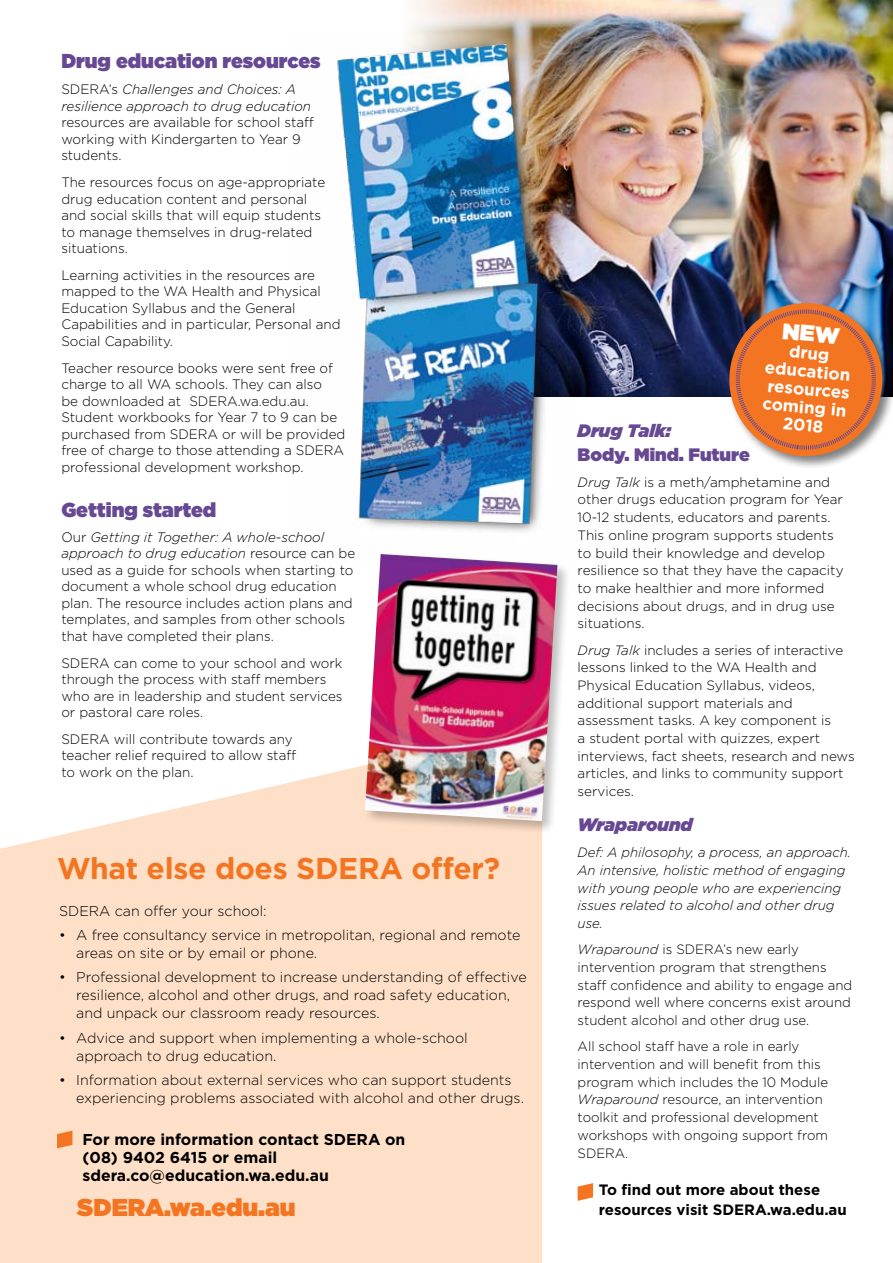
<style>
.page{position:relative;width:893px;height:1263px;background:#fff}
.page>*{position:absolute;margin:0;border:0;box-sizing:border-box;transform-origin:0 0}
.t1{font:700 30px "Gotham";letter-spacing:-.01em;color:#f47521}
.t2{font:900 24.3px "Gotham";color:#f47521}
.t3{font:900 20.1px "Gotham";color:#674993}
.t4{font:italic 900 18px "Gotham";color:#674993}
.t5{font:900 18px "Gotham";color:#674993}
.t6{font:700 16.95px/18px "Gotham";color:#fff;text-align:center}
.t7{font:700 15.75px/18px "Gotham";color:#000}
.t8{font:700 15px/20.2px "Gotham";color:#000}
.t9{font:300 14.25px/18px "Gotham";color:#000}
.t10{font:300 13.65px/16.5px "Gotham";color:#000}
.t11{font:italic 300 13.65px/16.5px "Gotham";color:#000}
.t12{font:300 13.5px/17.7px "Gotham";color:#000}
.t13{font:italic 300 13.5px/17.7px "Gotham";color:#000}
.s1{font-style:normal}
.s2{font-style:italic}
.s3{font-size:14.25px}
</style>
<div class="page">
<img style="left:541px;top:0;width:351px;height:397px">
<div style="left:0;top:765px;width:542px;height:498px;background:#fedfc7"></div>
<svg style="left:57px;top:1130px;width:15px;height:18px"></svg>
<svg style="left:578px;top:1183px;width:15px;height:18px"></svg>
<div style="left:363px;top:552px;width:209px;height:283px;background:#000;opacity:.25"></div>
<img style="left:365px;top:562px;width:192px;height:259px">
<div style="left:727px;top:301px;width:166px;height:169px;background:#000;opacity:.5"></div>
<svg style="left:410px;top:0;width:131px;height:32px"></svg>
<img style="left:337px;top:32px;width:238px;height:530px">
<svg style="left:725px;top:298px;width:162px;height:163px"></svg>
<h3 class="t3" style="left:61px;top:46px;width:261px">Drug education resources</h3>
<p class="t11" style="left:61px;top:81px;width:251px"><span class="s1">SDERA’s</span> Challenges and Choices: A resilience approach to drug education</p>
<p class="t10" style="left:61px;top:114px;width:254px">resources are available for school staff working with Kindergarten to Year 9 students.</p>
<p class="t10" style="left:61px;top:174px;width:265px">The resources focus on age-appropriate drug education content and personal and social skills that will equip students to manage themselves in drug-related situations.</p>
<p class="t10" style="left:61px;top:266px;width:281px">Learning activities in the resources are mapped to the WA Health and Physical Education Syllabus and the General Capabilities and in particular, Personal and Social Capability.</p>
<p class="t10" style="left:61px;top:359px;width:286px">Teacher resource books were sent free of charge to all WA schools. They can also<br>be downloaded at SDERA.wa.edu.au.<br>Student workbooks for Year 7 to 9 can be purchased from SDERA or will be provided free of charge to those attending a SDERA professional development workshop.</p>
<h3 class="t3" style="left:61px;top:495px;width:156px">Getting started</h3>
<p class="t10" style="left:61px;top:528px;width:295px">Our <span class="s2">Getting it Together: A whole-school approach to drug education</span> resource can be used as a guide for schools when starting to document a whole school drug education plan. The resource includes action plans and templates, and samples from other schools that have completed their plans.</p>
<p class="t10" style="left:61px;top:654px;width:283px">SDERA can come to your school and work through the process with staff members who are in leadership and student services or pastoral care roles.</p>
<p class="t10" style="left:61px;top:730px;width:236px">SDERA will contribute towards any teacher relief required to allow staff to work on the plan<span class="s3">.</span></p>
<h1 class="t1" style="left:57px;top:848px;width:445px">What else does SDERA offer?</h1>
<p class="t9" style="left:59px;top:901px;width:209px">SDERA can offer your school:</p>
<p class="t9" style="left:76px;top:925px;width:446px;text-indent:-17px">• A free consultancy service in metropolitan, regional and remote areas on site or by email or phone.</p>
<p class="t9" style="left:76px;top:968px;width:452px;text-indent:-17px">• Professional development to increase understanding of effective resilience, alcohol and other drugs, and road safety education, and unpack our classroom ready resources.</p>
<p class="t9" style="left:76px;top:1028px;width:393px;text-indent:-17px">• Advice and support when implementing a whole-school approach to drug education.</p>
<p class="t9" style="left:76px;top:1070px;width:449px;text-indent:-17px">• Information about external services who can support students experiencing problems associated with alcohol and other drugs.</p>
<p class="t7" style="left:83px;top:1131px;width:324px">For more information contact SDERA on (08) 9402 6415 or email sdera.co@education.wa.edu.au</p>
<h2 class="t2" style="left:77px;top:1190px;width:220px">SDERA.wa.edu.au</h2>
<p class="t6" style="left:767px;top:340px;width:88px;rotate:5deg">drug education resources coming in<br>2018</p>
<h3 class="t4" style="left:578px;top:417px;width:95px">Drug Talk:</h3>
<h3 class="t5" style="left:578px;top:441px;width:174px">Body. Mind. Future</h3>
<p class="t12" style="left:578px;top:473px;width:268px"><span class="s2">Drug Talk</span> is a meth/amphetamine and other drugs education program for Year 10-12 students, educators and parents.<br>This online program supports students to build their knowledge and develop resilience so that they have the capacity to make healthier and more informed decisions about drugs, and in drug use situations.</p>
<p class="t12" style="left:578px;top:641px;width:279px"><span class="s2">Drug Talk</span> includes a series of interactive lessons linked to the WA Health and Physical Education Syllabus, videos, additional support materials and assessment tasks. A key component is<br>a student portal with quizzes, expert interviews, fact sheets, research and news articles, and links to community support services.</p>
<h3 class="t4" style="left:578px;top:812px;width:117px">Wraparound</h3>
<p class="t13" style="left:578px;top:843px;width:275px">Def: A philosophy, a process, an approach.<br>An intensive, holistic method of engaging with young people who are experiencing issues related to alcohol and other drug use.</p>
<p class="t12" style="left:578px;top:940px;width:276px"><span class="s2">Wraparound</span> is SDERA’s new early intervention program that strengthens staff confidence and ability to engage and respond well where concerns exist around student alcohol and other drug use.</p>
<p class="t12" style="left:578px;top:1037px;width:252px">All school staff have a role in early intervention and will benefit from this program which includes the 10 Module <span class="s2">Wraparound</span> resource, an intervention toolkit and professional development workshops with ongoing support from SDERA.</p>
<p class="t8" style="left:599px;top:1179px;width:249px">To find out more about these resources visit SDERA.wa.edu.au</p>
</div>
